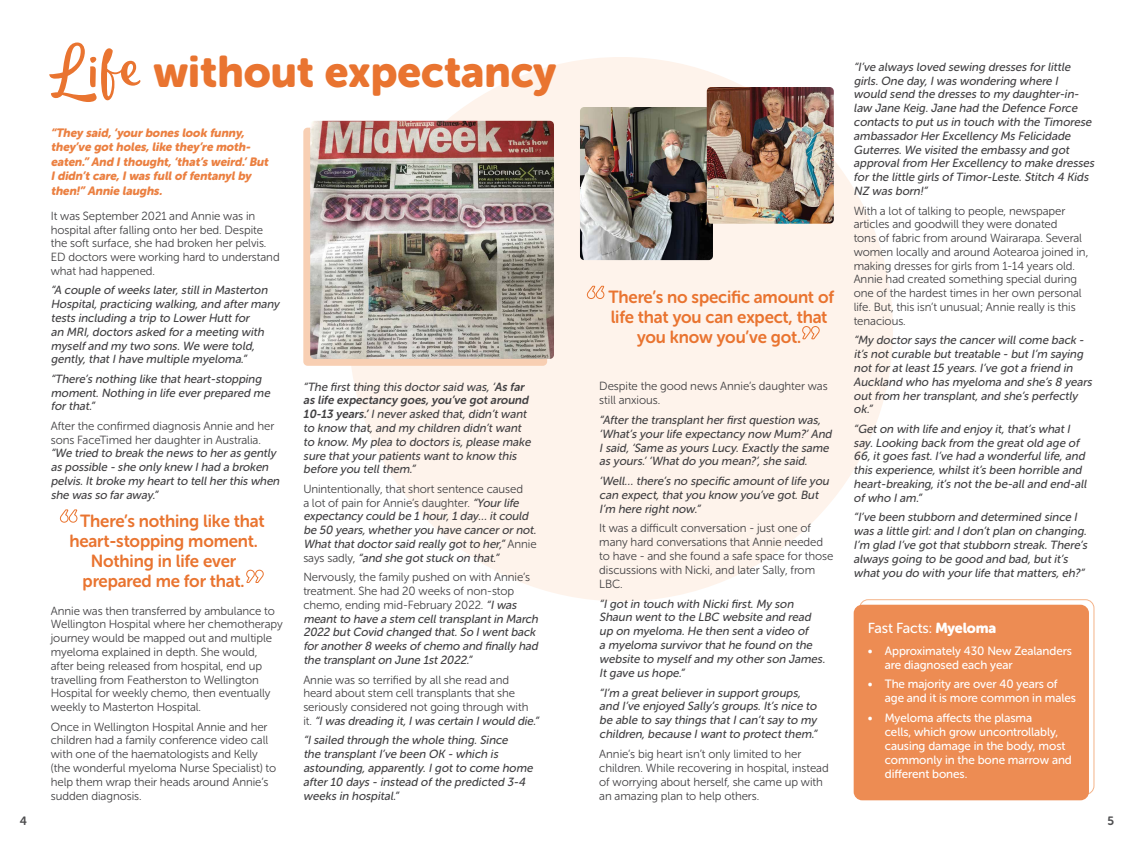
<style>
.page{position:relative;width:1134px;height:842px;background:#fff}
.page>*{position:absolute;margin:0;border:0;box-sizing:border-box;transform-origin:0 0}
.t1{font:44px "Museo Sans Rounded 900";color:#e97430}
.t2{font:17.5px/20px "Museo Sans Rounded 700";letter-spacing:-.01em;color:#e97430;text-align:center}
.t3{font:14.4px "Museo Sans Rounded 500";letter-spacing:-.01em;color:#fff}
.t4{font:12px/14px "Museo Sans Rounded 500";letter-spacing:-.005em;color:#fff}
.t5{font:italic 12px/14.5px "Museo Sans Rounded 900";color:#eb8041}
.t6{font:12px "Museo Sans Rounded 700";color:#4d4d4f}
.t7{font:italic 11.8px/13.8px "Museo Sans Rounded 500";letter-spacing:-.005em;color:#414042}
.t8{font:11.8px/13.8px "Museo Sans Rounded 300";letter-spacing:-.005em;color:#414042}
.t9{font:italic 11.8px "Museo Sans Rounded 700";color:#414042}
.s1{font-family:"Lifehack";font-size:57px}
.s2{font-family:"Museo Sans Rounded 700"}
.s3{font-family:"Museo Sans Rounded 500";font-style:italic}
.s4{font-family:"Museo Sans Rounded 300";font-style:normal}
.s5{font-family:"Museo Sans Rounded 900"}
</style>
<div class="page">
<div style="left:854px;top:605px;width:235px;height:195px;background:#ed8c53;border-radius:9px"></div>
<div style="left:349px;top:57px;width:544px;height:544px;background:#fef3eb;border-radius:50%"></div>
<div style="left:303px;top:128px;width:244px;height:238px;background:#f8cfb3;border-radius:4px"></div>
<img style="left:310px;top:121px;width:244px;height:238px">
<svg style="left:587px;top:286px;width:17px;height:13px"></svg>
<svg style="left:802px;top:326px;width:18px;height:13px"></svg>
<svg style="left:60px;top:509px;width:17px;height:14px"></svg>
<svg style="left:246px;top:570px;width:18px;height:13px"></svg>
<img style="left:580px;top:107px;width:133px;height:153px">
<img style="left:707px;top:87px;width:127px;height:137px">
<h1 class="t1" style="left:51px;top:47px;width:507px"><span class="s1">Life</span> without expectancy</h1>
<p class="t5" style="left:51px;top:125px;width:221px">“They said,‘your bones look funny, they ’ve got holes,like they ’re moth&shy;eaten.” And Ithought,‘that’s weird.’But Ididn’t care,Iwas fulloffentanylby then!” Annie laughs.</p>
<p class="t8" style="left:51px;top:209px;width:230px">It was September 2021 and Annie was in hospital after falling onto her bed. Despite the soft surface, she had broken her pelvis.<br>ED doctors were working hard to understand what had happened.</p>
<p class="t7" style="left:51px;top:283px;width:230px">“A couple ofweeks later,stillin Masterton Hospital,practicing walking,and aftermany tests including a trip to LowerHuttfor<br>an MRI,doctors asked fora meeting with myselfand my two sons.We were told, gently,thatIhave multiple myeloma.”</p>
<p class="t7" style="left:51px;top:372px;width:223px">“There’s nothing like thatheart-stopping moment.Nothing in life everprepared me forthat.”</p>
<p class="t8" style="left:51px;top:419px;width:225px">After the confirmed diagnosis Annie and her sons FaceTimed her daughter in Australia.</p>
<p class="t7" style="left:51px;top:447px;width:232px">“We tried to break the news to heras gently as possible - she only knew Ihad a broken pelvis.Itbroke my heartto tellherthis when she was so faraway.”</p>
<h2 class="t2" style="left:80px;top:511px;width:186px">There’s nothing like that</h2>
<h2 class="t2" style="left:69px;top:531px;width:190px">heart-stopping moment.</h2>
<h2 class="t2" style="left:91px;top:551px;width:147px">Nothing in life ever</h2>
<h2 class="t2" style="left:83px;top:571px;width:164px">prepared me for that.</h2>
<p class="t8" style="left:51px;top:604px;width:234px">Annie was then transferred by ambulance to Wellington Hospital where her chemotherapy journey would be mapped out and multiple myeloma explained in depth. She would, after being released from hospital, end up travelling from Featherston to Wellington Hospital for weekly chemo, then eventually weekly to Masterton Hospital.</p>
<p class="t8" style="left:51px;top:720px;width:227px">Once in Wellington Hospital Annie and her children had a family conference video call with one of the haematologists and Kelly (the wonderful myeloma Nurse Specialist) to help them wrap their heads around Annie’s sudden diagnosis.</p>
<p class="t7" style="left:303px;top:380px;width:225px">“The firstthing this doctorsaid was,‘<span class="s2">As far</span></p>
<p class="t9" style="left:303px;top:394px;width:229px">as life expectancy goes,you’ve gotaround</p>
<p class="t7" style="left:303px;top:407px;width:231px"><span class="s2">10-13 years.’</span>Ineverasked that,didn’twant to know that,and my children didn’twant to know.My plea to doctors is,please make sure thatyourpatients wantto know this before you tellthem.”</p>
<p class="t8" style="left:303px;top:482px;width:221px">Unintentionally, that short sentence caused a lot of pain for Annie’s daughter. <span class="s3">“Yourlife</span></p>
<p class="t7" style="left:303px;top:509px;width:237px">expectancy could be 1 hour,1 day… itcould be 50 years,whetheryou have cancerornot.<br>Whatthatdoctorsaid really gotto her,”<span class="s4">A n n i e s a y s s a d ly,</span> “and she gotstuck on that.”</p>
<p class="t8" style="left:303px;top:570px;width:228px">Nervously, the family pushed on with Annie’s treatment. She had 20 weeks of non-stop chemo, ending mid-February 2022. <span class="s3">“Iwas</span></p>
<p class="t7" style="left:303px;top:612px;width:239px">meantto have a stem celltransplantin March 2022 butCovid changed that.So Iwentback foranother8 weeks ofchemo and finally had the transplanton June 1st2022.”</p>
<p class="t8" style="left:303px;top:673px;width:227px">Annie was so terrified by all she read and heard about stem cell transplants that she seriously considered not going through with</p>
<p class="t7" style="left:303px;top:711px;width:239px;line-height:19.5px"><span class="s4">i t .</span> “Iwas dreading it,Iwas certain Iwould die.” “Isailed through the whole thing.Since</p>
<p class="t7" style="left:303px;top:747px;width:233px">the transplantI’ve been OK - which is astounding,apparently.Igotto come home after10 days - instead ofthe predicted 3-4 weeks in hospital.”</p>
<h2 class="t2" style="left:609px;top:287px;width:227px">There’s no specific amount of life that you can expect, that you know you’ve got.</h2>
<p class="t8" style="left:599px;top:379px;width:230px">Despite the good news Annie’s daughter was still anxious.</p>
<p class="t7" style="left:599px;top:413px;width:236px">“Afterthe transplantherfirstquestion was, ‘What’s yourlife expectancy now Mum?’And Isaid,‘Same as yours Lucy.Exactly the same as yours.’‘Whatdo you mean?’,she said.</p>
<p class="t7" style="left:599px;top:474px;width:233px">‘Well… there’s no specific amountoflife you can expect,thatyou know you’ve got.But<br>I’m here rightnow.”</p>
<p class="t8" style="left:599px;top:521px;width:236px">It was a difficult conversation - just one of many hard conversations that Annie needed to have - and she found a safe space for those discussions with Nicki, and later Sally, from LBC.</p>
<p class="t7" style="left:599px;top:597px;width:229px">“Igotin touch with Nickifirst.My son Shaun wentto the LBC website and read up on myeloma.He then senta video of<br>a myeloma survivorthathe found on the website to myselfand my otherson James.<br>Itgave us hope.”</p>
<p class="t7" style="left:599px;top:686px;width:221px">“I’m a greatbelieverin supportgroups, and I’ve enjoyed Sally ’s groups.It’s nice to be able to say things thatIcan’tsay to my children,because Iwantto protectthem.”</p>
<p class="t8" style="left:599px;top:747px;width:231px">Annie’s big heart isn’t only limited to her children. While recovering in hospital, instead of worrying about herself, she came up with an amazing plan to help others.</p>
<p class="t7" style="left:854px;top:60px;width:244px">“I’ve always loved sewing dresses forlittle girls.One day,Iwas wondering where I would send the dresses to my daughter-in&shy;law Jane Keig.Jane had the Defence Force contacts to putus in touch with the Timorese ambassadorHerExcellency Ms Felicidade Guterres.We visited the embassy and got approvalfrom HerExcellency to make dresses forthe little girls ofTimor-Leste.Stitch 4 Kids NZ was born!”</p>
<p class="t8" style="left:854px;top:204px;width:236px">With a lot of talking to people, newspaper articles and goodwill they were donated<br>tons of fabric from around Wairarapa. Several women locally and around Aotearoa joined in, making dresses for girls from 1-14 years old.<br>Annie had created something special during one of the hardest times in her own personal life. But, this isn’t unusual; Annie really is this tenacious.</p>
<p class="t7" style="left:854px;top:333px;width:242px">“My doctorsays the cancerwillcome back - it’s notcurable buttreatable - butI’m saying notforatleast15 years.I’ve gota friend in Auckland who has myeloma and she’s 8 years outfrom hertransplant,and she’s perfectly ok.”</p>
<p class="t7" style="left:854px;top:422px;width:237px">“Geton with life and enjoy it,that’s whatI say.Looking back from the greatold age of 66,itgoes fast.I’ve had a wonderfullife,and this experience,whilstit’s been horrible and heart-breaking,it’s notthe be-alland end-all ofwho Iam.”</p>
<p class="t7" style="left:854px;top:510px;width:237px">“I’ve been stubborn and determined since I was a little girl:and Idon’tplan on changing.<br>I’m glad I’ve gotthatstubborn streak.There’s always going to be good and bad,butit’s whatyou do with yourlife thatmatters,eh?”</p>
<p class="t3" style="left:868px;top:620px;width:130px">Fast Facts: <span class="s5">Myeloma</span></p>
<p class="t4" style="left:885px;top:643px;width:189px;text-indent:-17px">• Approximately 430 New Zealanders are diagnosed each year</p>
<p class="t4" style="left:885px;top:677px;width:193px;text-indent:-17px">• The majority are over 40 years of age and it is more common in males</p>
<p class="t4" style="left:885px;top:711px;width:189px;text-indent:-17px">• Myeloma affects the plasma<br>cells, which grow uncontrollably, causing damage in the body, most commonly in the bone marrow and different bones.</p>
<p class="t6" style="left:20px;top:815px;width:9px">4</p>
<p class="t6" style="left:1107px;top:815px;width:8px">5</p>
</div>
